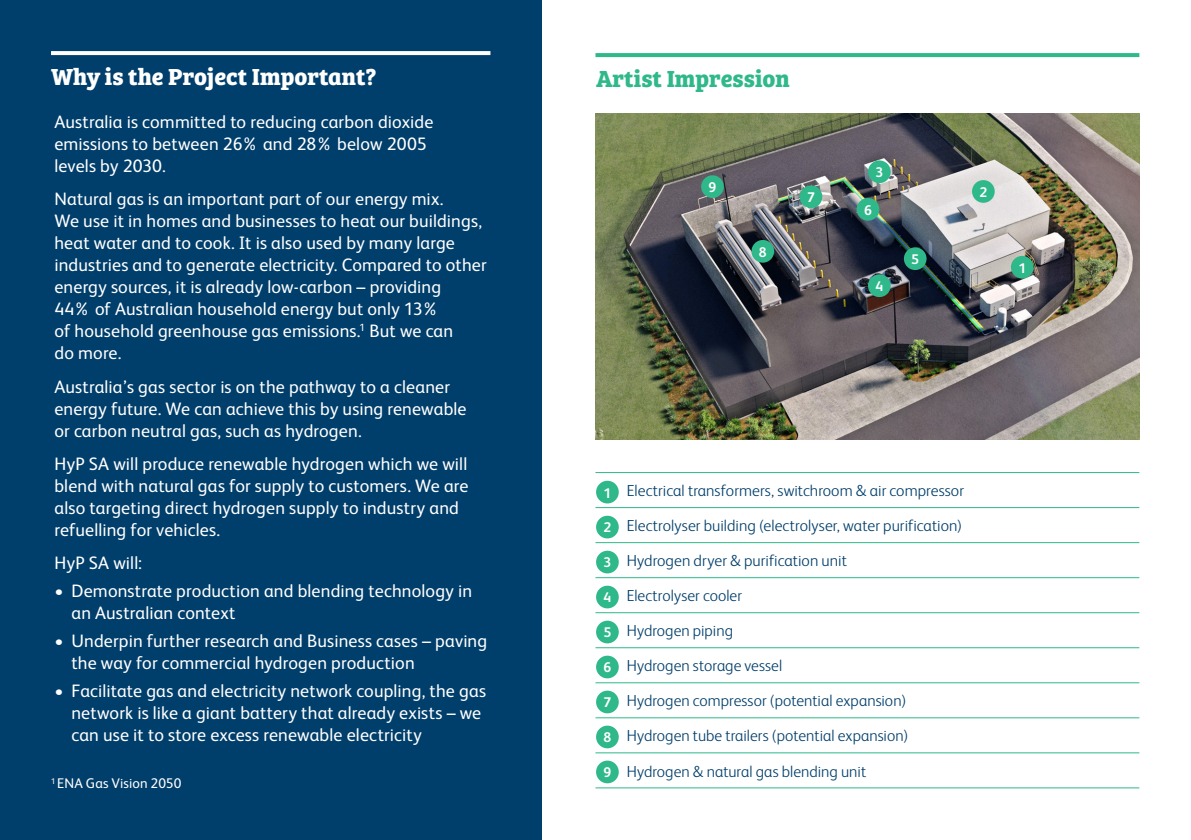
<style>
.page{position:relative;width:1191px;height:840px;background:#fff}
.page>*{position:absolute;margin:0;border:0;box-sizing:border-box;transform-origin:0 0}
.t1{font:700 24px "Bree Serif";color:#fff}
.t2{font:700 24px "Bree Serif";color:#2fb88a}
.t3{font:18px/22px "FS Albert";letter-spacing:.01em;color:#fff}
.t4{font:300 16px/35px "FS Albert";letter-spacing:.005em;color:#003e6b}
.t5{font:700 14px "FS Albert";color:#fff}
.t6{font:14px "FS Albert";letter-spacing:.005em;color:#fff}
</style>
<div class="page">
<div style="left:0;top:0;width:541px;height:839px;background:#003e6b"></div>
<svg style="left:51px;top:51px;width:439px;height:4px;background:#f9fafb"></svg>
<img style="left:595px;top:114px;width:545px;height:325px">
<hr style="left:595px;top:472px;width:544px;height:1px;background:#2fb88a">
<hr style="left:595px;top:507px;width:544px;height:1px;background:#2fb88a">
<hr style="left:595px;top:542px;width:544px;height:1px;background:#2fb88a">
<hr style="left:595px;top:577px;width:544px;height:1px;background:#2fb88a">
<hr style="left:595px;top:612px;width:544px;height:1px;background:#2fb88a">
<hr style="left:595px;top:647px;width:544px;height:1px;background:#2fb88a">
<hr style="left:595px;top:682px;width:544px;height:1px;background:#2fb88a">
<hr style="left:595px;top:717px;width:544px;height:1px;background:#2fb88a">
<hr style="left:595px;top:752px;width:544px;height:1px;background:#2fb88a">
<hr style="left:595px;top:787px;width:544px;height:1px;background:#2fb88a">
<svg style="left:595px;top:53px;width:544px;height:4px;background:#33b98c"></svg>
<div style="left:596px;top:480px;width:23px;height:23px;background:#2fb88a;border-radius:50%"></div>
<div style="left:1011px;top:256px;width:22px;height:22px;background:#2fb88a;border-radius:50%"></div>
<div style="left:596px;top:515px;width:23px;height:23px;background:#2fb88a;border-radius:50%"></div>
<div style="left:972px;top:180px;width:22px;height:23px;background:#2fb88a;border-radius:50%"></div>
<div style="left:596px;top:550px;width:23px;height:23px;background:#2fb88a;border-radius:50%"></div>
<div style="left:868px;top:160px;width:22px;height:23px;background:#2fb88a;border-radius:50%"></div>
<div style="left:596px;top:585px;width:23px;height:23px;background:#2fb88a;border-radius:50%"></div>
<div style="left:868px;top:274px;width:22px;height:23px;background:#2fb88a;border-radius:50%"></div>
<div style="left:596px;top:620px;width:23px;height:23px;background:#2fb88a;border-radius:50%"></div>
<div style="left:904px;top:247px;width:22px;height:23px;background:#2fb88a;border-radius:50%"></div>
<div style="left:596px;top:655px;width:23px;height:23px;background:#2fb88a;border-radius:50%"></div>
<div style="left:856px;top:198px;width:23px;height:22px;background:#2fb88a;border-radius:50%"></div>
<div style="left:596px;top:690px;width:23px;height:23px;background:#2fb88a;border-radius:50%"></div>
<div style="left:799px;top:185px;width:23px;height:23px;background:#2fb88a;border-radius:50%"></div>
<div style="left:596px;top:725px;width:23px;height:22px;background:#2fb88a;border-radius:50%"></div>
<div style="left:751px;top:240px;width:23px;height:22px;background:#2fb88a;border-radius:50%"></div>
<div style="left:596px;top:760px;width:23px;height:22px;background:#2fb88a;border-radius:50%"></div>
<div style="left:701px;top:175px;width:23px;height:23px;background:#2fb88a;border-radius:50%"></div>
<h1 class="t1" style="left:51px;top:58px;width:327px">Why is the Project Important?</h1>
<p class="t3" style="left:54px;top:110px;width:380px">Australia is committed to reducing carbon dioxide emissions to between 26% and 28% below 2005 levels by 2030.</p>
<p class="t3" style="left:54px;top:188px;width:434px">Natural gas is an important part of our energy mix.<br>We use it in homes and businesses to heat our buildings, heat water and to cook. It is also used by many large industries and to generate electricity. Compared to other energy sources, it is already low-carbon – providing<br>44% of Australian household energy but only 13%<br>of household greenhouse gas emissions.<sup>1</sup> But we can<br>do more.</p>
<p class="t3" style="left:54px;top:375px;width:414px">Australia’s gas sector is on the pathway to a cleaner energy future. We can achieve this by using renewable or carbon neutral gas, such as hydrogen.</p>
<p class="t3" style="left:54px;top:452px;width:415px">HyP SA will produce renewable hydrogen which we will blend with natural gas for supply to customers. We are also targeting direct hydrogen supply to industry and refuelling for vehicles.</p>
<p class="t3" style="left:54px;top:552px;width:89px">HyP SA will:</p>
<p class="t3" style="left:71px;top:579px;width:402px;text-indent:-17px">• Demonstrate production and blending technology in an Australian context</p>
<p class="t3" style="left:71px;top:629px;width:417px;text-indent:-17px">• Underpin further research and Business cases – paving the way for commercial hydrogen production</p>
<p class="t3" style="left:71px;top:679px;width:416px;text-indent:-17px">• Facilitate gas and electricity network coupling, the gas network is like a giant battery that already exists – we can use it to store excess renewable electricity</p>
<p class="t6" style="left:51px;top:775px;width:132px"><sup>1</sup> ENA Gas Vision 2050</p>
<h1 class="t2" style="left:596px;top:60px;width:195px">Artist Impression</h1>
<p class="t5" style="left:708px;top:179px;width:9px">9</p>
<p class="t5" style="left:759px;top:244px;width:9px">8</p>
<p class="t5" style="left:807px;top:189px;width:9px">7</p>
<p class="t5" style="left:875px;top:164px;width:9px">3</p>
<p class="t5" style="left:864px;top:202px;width:9px">6</p>
<p class="t5" style="left:875px;top:278px;width:9px">4</p>
<p class="t5" style="left:911px;top:251px;width:9px">5</p>
<p class="t5" style="left:979px;top:184px;width:9px">2</p>
<p class="t5" style="left:1018px;top:259px;width:9px">1</p>
<p class="t5" style="left:603px;top:484px;width:9px">1</p>
<p class="t5" style="left:603px;top:519px;width:9px">2</p>
<p class="t5" style="left:603px;top:554px;width:9px">3</p>
<p class="t5" style="left:603px;top:589px;width:9px">4</p>
<p class="t5" style="left:603px;top:624px;width:9px">5</p>
<p class="t5" style="left:603px;top:659px;width:9px">6</p>
<p class="t5" style="left:603px;top:694px;width:9px">7</p>
<p class="t5" style="left:603px;top:729px;width:9px">8</p>
<p class="t5" style="left:603px;top:764px;width:9px">9</p>
<p class="t4" style="left:626px;top:473px;width:339px">Electrical transformers, switchroom &amp; air compressor Electrolyser building (electrolyser, water purification)<br>Hydrogen dryer &amp; purification unit<br>Electrolyser cooler<br>Hydrogen piping<br>Hydrogen storage vessel<br>Hydrogen compressor (potential expansion)<br>Hydrogen tube trailers (potential expansion)<br>Hydrogen &amp; natural gas blending unit</p>
</div>
